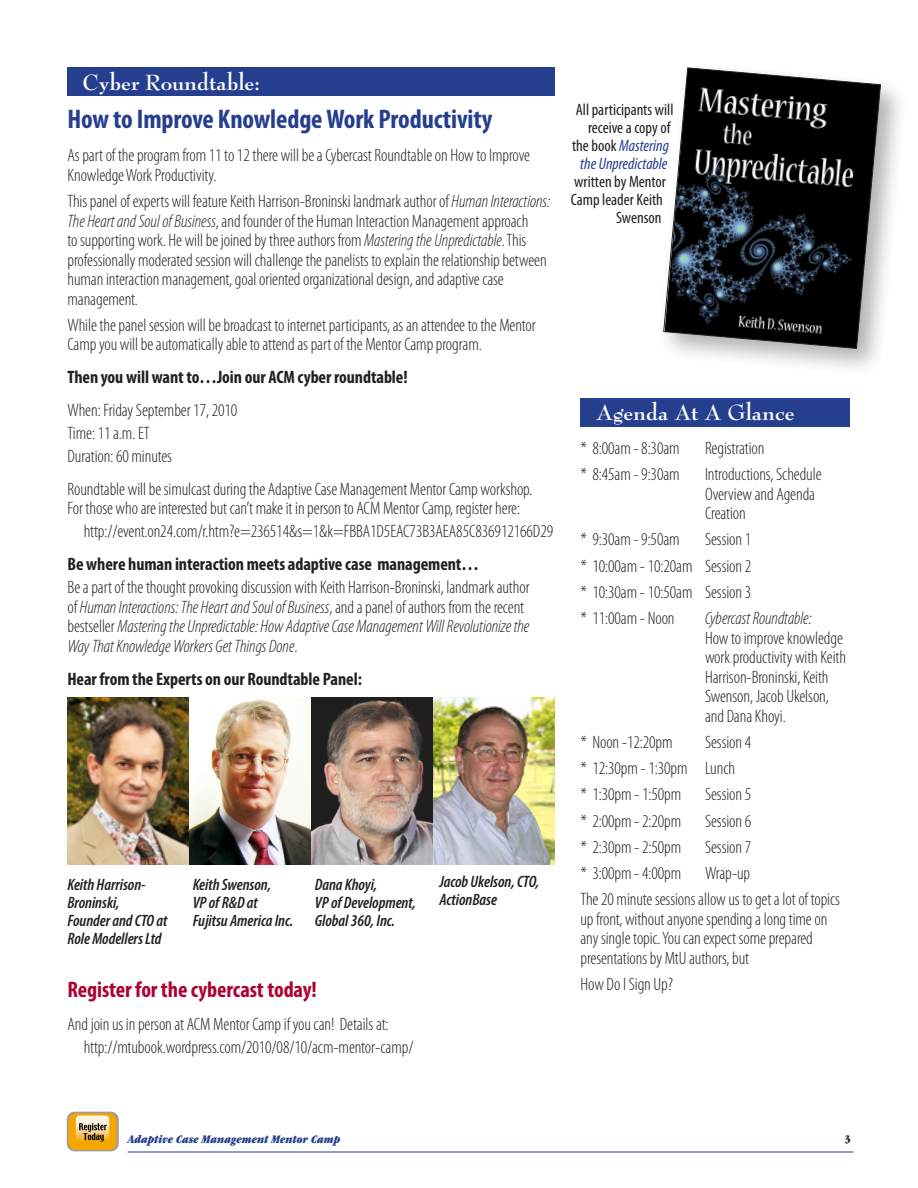
<style>
.page{position:relative;width:918px;height:1188px;background:#fff}
.page>*{position:absolute;margin:0;border:0;box-sizing:border-box;transform-origin:0 0}
.t1{font:700 condensed 27px "Myriad Pro";letter-spacing:-.005em;color:#253f8e}
.t2{font:700 24px "Bernhard Modern Std";color:#fff}
.t3{font:700 condensed 22.5px "Myriad Pro";letter-spacing:-.005em;color:#ab0333}
.t4{font:300 condensed 18px/19.5px "Myriad Pro";letter-spacing:-.005em;color:#231f20}
.t5{font:italic 300 condensed 18px/19.5px "Myriad Pro";letter-spacing:-.005em;color:#231f20}
.t6{font:700 condensed 18px "Myriad Pro";letter-spacing:-.005em;color:#231f20}
.t7{font:italic 600 condensed 16.5px/18px "Myriad Pro";letter-spacing:-.005em;color:#231f20}
.t8{font:condensed 16.5px "Myriad Pro";color:#231f20}
.t9{font:italic condensed 16.5px "Myriad Pro";color:#253f8e}
.t10{font:italic ultra-condensed 12px "Garamond";color:#253f8e}
.t11{font:ultra-condensed 12px "Garamond";color:#231f20}
.s1{font-style:italic}
.s2{font-style:normal}
.s3{font-style:normal;color:#231f20}
</style>
<div class="page">
<hr style="left:128px;top:1152px;width:725px;height:1px;background:#253f8e">
<div style="left:68px;top:68px;width:487px;height:28px;background:#253f8e"></div>
<div style="left:580px;top:398px;width:270px;height:29px;background:#253f8e"></div>
<div style="left:655px;top:59px;width:252px;height:316px;background:#231f20;opacity:.35"></div>
<svg style="left:663px;top:67px;width:218px;height:282px;background:#373a3c"></svg>
<img style="left:67px;top:1111px;width:52px;height:41px">
<img style="left:79px;top:1123px;width:28px;height:9px">
<img style="left:68px;top:697px;width:487px;height:168px">
<p class="t2" style="left:82px;top:70px;width:179px">Cyber Roundtable:</p>
<p class="t1" style="left:68px;top:102px;width:426px">How to Improve Knowledge Work Productivity</p>
<p class="t4" style="left:68px;top:146px;width:464px">As part of the program from 11 to 12 there will be a Cybercast Roundtable on How to Improve<br>Knowledge Work Productivity.</p>
<p class="t4" style="left:68px;top:192px;width:484px">This panel of experts will feature Keith Harrison-Broninski landmark author of <span class="s1">Human Interactions:<br>The Heart and Soul of Business</span>, and founder of the Human Interaction Management approach<br>to supporting work. He will be joined by three authors from <span class="s1">Mastering the Unpredictable</span>. This professionally moderated session will challenge the panelists to explain the relationship between human interaction management, goal oriented organizational design, and adaptive case management.</p>
<p class="t4" style="left:68px;top:315px;width:470px">While the panel session will be broadcast to internet participants, as an attendee to the Mentor<br>Camp you will be automatically able to attend as part of the Mentor Camp program.</p>
<p class="t6" style="left:68px;top:366px;width:342px">Then you will want to…Join our ACM cyber roundtable!</p>
<p class="t4" style="left:68px;top:401px;width:171px">When: Friday September 17, 2010</p>
<p class="t4" style="left:68px;top:424px;width:84px">Time: 11 a.m. ET</p>
<p class="t4" style="left:68px;top:447px;width:106px">Duration: 60 minutes</p>
<p class="t4" style="left:68px;top:480px;width:466px">Roundtable will be simulcast during the Adaptive Case Management Mentor Camp workshop.<br>For those who are interested but can’t make it in person to ACM Mentor Camp, register here:</p>
<p class="t4" style="left:84px;top:522px;width:471px">http://event.on24.com/r.htm?e=236514&amp;s=1&amp;k=FBBA1D5EAC73B3AEA85C836912166D29</p>
<p class="t6" style="left:68px;top:553px;width:413px">Be where human interaction meets adaptive case management…</p>
<p class="t5" style="left:68px;top:578px;width:464px"><span class="s2">Be a part of the thought provoking discussion with Keith Harrison-Broninski, landmark author of</span> Human Interactions: The Heart and Soul of Business<span class="s2">, and a panel of authors from the recent bestseller</span> Mastering the Unpredictable: How Adaptive Case Management Will Revolutionize the Way That Knowledge Workers Get Things Done<span class="s2">.</span></p>
<p class="t6" style="left:68px;top:667px;width:296px">Hear from the Experts on our Roundtable Panel:</p>
<p class="t7" style="left:68px;top:876px;width:102px">Keith Harrison-<br>Broninski,<br>Founder and CTO at<br>Role Modellers Ltd</p>
<p class="t7" style="left:193px;top:876px;width:102px">Keith Swenson,<br>VP of R&amp;D at<br>Fujitsu America Inc.</p>
<p class="t7" style="left:315px;top:876px;width:103px">Dana Khoyi,<br>VP of Development,<br>Global 360, Inc.</p>
<p class="t7" style="left:439px;top:873px;width:101px">Jacob Ukelson, CTO,<br>ActionBase</p>
<p class="t3" style="left:68px;top:976px;width:251px">Register for the cybercast today!</p>
<p class="t4" style="left:68px;top:1015px;width:323px">And join us in person at ACM Mentor Camp if you can! Details at:</p>
<p class="t4" style="left:84px;top:1038px;width:331px">http://mtubook.wordpress.com/2010/08/10/acm-mentor-camp/</p>
<p class="t8" style="left:576px;top:99px;width:99px">All participants will</p>
<p class="t8" style="left:588px;top:117px;width:84px">receive a copy of</p>
<p class="t9" style="left:572px;top:135px;width:98px"><span class="s3">the book</span> Mastering</p>
<p class="t9" style="left:580px;top:153px;width:89px">the Unpredictable</p>
<p class="t8" style="left:574px;top:171px;width:93px">written by Mentor</p>
<p class="t8" style="left:571px;top:189px;width:94px">Camp leader Keith</p>
<p class="t8" style="left:616px;top:207px;width:47px">Swenson</p>
<p class="t2" style="left:596px;top:400px;width:201px">Agenda At A Glance</p>
<p class="t4" style="left:580px;top:439px;width:101px">* 8:00am - 8:30am</p>
<p class="t4" style="left:705px;top:439px;width:61px">Registration</p>
<p class="t4" style="left:580px;top:465px;width:101px">* 8:45am - 9:30am</p>
<p class="t4" style="left:705px;top:465px;width:118px">Introductions, Schedule<br>Overview and Agenda<br>Creation</p>
<p class="t4" style="left:580px;top:530px;width:101px">* 9:30am - 9:50am</p>
<p class="t4" style="left:705px;top:530px;width:48px">Session 1</p>
<p class="t4" style="left:580px;top:556px;width:172px">* 10:00am - 10:20am Session 2</p>
<p class="t4" style="left:580px;top:583px;width:172px">* 10:30am - 10:50am Session 3</p>
<p class="t4" style="left:580px;top:609px;width:96px">* 11:00am - Noon</p>
<p class="t4" style="left:705px;top:609px;width:143px"><span class="s1">Cybercast Roundtable:<br></span>How to improve knowledge work productivity with Keith<br>Harrison-Broninski, Keith<br>Swenson, Jacob Ukelson, and Dana Khoyi.</p>
<p class="t4" style="left:580px;top:733px;width:94px">* Noon -12:20pm</p>
<p class="t4" style="left:705px;top:733px;width:48px">Session 4</p>
<p class="t4" style="left:580px;top:759px;width:156px">* 12:30pm - 1:30pm Lunch</p>
<p class="t4" style="left:580px;top:785px;width:102px">* 1:30pm - 1:50pm</p>
<p class="t4" style="left:705px;top:785px;width:48px">Session 5</p>
<p class="t4" style="left:580px;top:811px;width:102px">* 2:00pm - 2:20pm</p>
<p class="t4" style="left:705px;top:811px;width:48px">Session 6</p>
<p class="t4" style="left:580px;top:838px;width:102px">* 2:30pm - 2:50pm</p>
<p class="t4" style="left:705px;top:838px;width:48px">Session 7</p>
<p class="t4" style="left:580px;top:864px;width:102px">* 3:00pm - 4:00pm</p>
<p class="t4" style="left:705px;top:864px;width:47px">Wrap-up</p>
<p class="t4" style="left:580px;top:890px;width:261px">The 20 minute sessions allow us to get a lot of topics up front, without anyone spending a long time on any single topic. You can expect some prepared presentations by MtU authors, but</p>
<p class="t4" style="left:580px;top:975px;width:94px">How Do I Sign Up?</p>
<p class="t10" style="left:128px;top:1133px;width:214px">Adaptive Case Management Mentor Camp</p>
<p class="t11" style="left:845px;top:1132px;width:7px">3</p>
</div>
